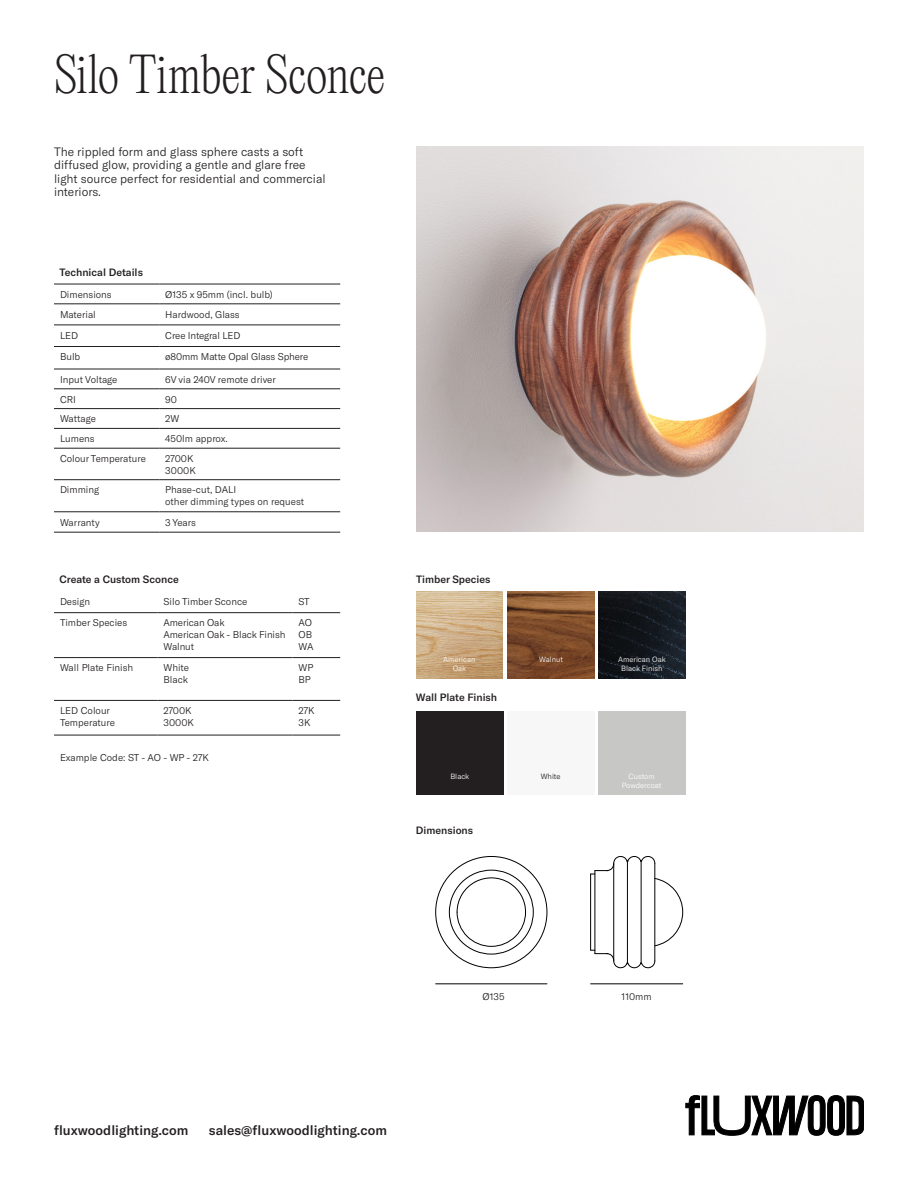
<style>
.page{position:relative;width:918px;height:1188px;background:#fff}
.page>*{position:absolute;margin:0;border:0;box-sizing:border-box;transform-origin:0 0}
.FW_Body_Copy_-_Pull_Out_Quote{font:200 48px "PP Editorial New";letter-spacing:-.015em;color:#231f20}
.t1{font:500 13.5px "GT America";color:#231f20}
.t2{font:300 13.35px "GT America";color:#000}
.t3{font:300 12px/13.5px "GT America";color:#231f20}
.t4{font:500 10.5px "GT America";color:#231f20}
.order_info_table{font:300 9.75px/11.7px "GT America";color:#231f20}
.Product_Description_Title{font:300 9px "GT America";color:#fff}
.Product_Description_Title-2{font:300 7.5px/9px "GT America";color:#fff;text-align:center}
.Product_Description_Title-3{font:300 7.5px "GT America";color:#231f20}
.s1{font-family:"Myriad Pro";font-weight:400}
</style>
<div class="page">
<svg style="left:686px;top:1096px;width:178px;height:39px"></svg>
<hr style="left:54px;top:284px;width:105px;height:1px;background:#231f20">
<hr style="left:159px;top:284px;width:181px;height:1px;background:#231f20">
<hr style="left:54px;top:304px;width:105px;height:1px;background:#231f20">
<hr style="left:159px;top:304px;width:181px;height:1px;background:#231f20">
<hr style="left:54px;top:325px;width:105px;height:1px;background:#231f20">
<hr style="left:159px;top:325px;width:181px;height:1px;background:#231f20">
<hr style="left:54px;top:346px;width:105px;height:1px;background:#231f20">
<hr style="left:159px;top:346px;width:181px;height:1px;background:#231f20">
<hr style="left:54px;top:369px;width:105px;height:1px;background:#231f20">
<hr style="left:159px;top:369px;width:181px;height:1px;background:#231f20">
<hr style="left:54px;top:389px;width:105px;height:1px;background:#231f20">
<hr style="left:159px;top:389px;width:181px;height:1px;background:#231f20">
<hr style="left:54px;top:408px;width:105px;height:1px;background:#231f20">
<hr style="left:159px;top:408px;width:181px;height:1px;background:#231f20">
<hr style="left:54px;top:428px;width:105px;height:1px;background:#231f20">
<hr style="left:159px;top:428px;width:181px;height:1px;background:#231f20">
<hr style="left:54px;top:448px;width:105px;height:1px;background:#231f20">
<hr style="left:159px;top:448px;width:181px;height:1px;background:#231f20">
<hr style="left:54px;top:479px;width:105px;height:1px;background:#231f20">
<hr style="left:159px;top:479px;width:181px;height:1px;background:#231f20">
<hr style="left:54px;top:512px;width:105px;height:1px;background:#231f20">
<hr style="left:159px;top:512px;width:181px;height:1px;background:#231f20">
<hr style="left:54px;top:532px;width:105px;height:1px;background:#231f20">
<hr style="left:159px;top:532px;width:181px;height:1px;background:#231f20">
<img style="left:416px;top:147px;width:448px;height:385px">
<hr style="left:54px;top:612px;width:104px;height:1px;background:#231f20">
<hr style="left:158px;top:612px;width:134px;height:1px;background:#231f20">
<hr style="left:292px;top:612px;width:48px;height:1px;background:#231f20">
<hr style="left:54px;top:657px;width:104px;height:1px;background:#231f20">
<hr style="left:158px;top:657px;width:134px;height:1px;background:#231f20">
<hr style="left:292px;top:657px;width:48px;height:1px;background:#231f20">
<hr style="left:54px;top:700px;width:104px;height:1px;background:#231f20">
<hr style="left:158px;top:700px;width:134px;height:1px;background:#231f20">
<hr style="left:292px;top:700px;width:48px;height:1px;background:#231f20">
<hr style="left:54px;top:735px;width:104px;height:1px;background:#231f20">
<hr style="left:158px;top:735px;width:134px;height:1px;background:#231f20">
<hr style="left:292px;top:735px;width:48px;height:1px;background:#231f20">
<div style="left:416px;top:711px;width:87px;height:84px;background:#231f20"></div>
<div style="left:598px;top:711px;width:87px;height:84px;background:#c7c7c6"></div>
<div style="left:507px;top:711px;width:87px;height:84px;background:#f7f7f8"></div>
<hr style="left:436px;top:984px;width:111px;height:1px;background:#000">
<hr style="left:590px;top:874px;width:1px;height:76px;background:#000">
<hr style="left:591px;top:984px;width:92px;height:1px;background:#000">
<svg style="left:435px;top:856px;width:113px;height:113px"></svg>
<svg style="left:591px;top:856px;width:92px;height:113px"></svg>
<img style="left:416px;top:592px;width:87px;height:86px">
<img style="left:508px;top:592px;width:87px;height:86px">
<img style="left:598px;top:592px;width:87px;height:86px">
<p class="FW_Body_Copy_-_Pull_Out_Quote" style="left:54px;top:42px;width:333px">Silo Timber Sconce</p>
<p class="t3" style="left:54px;top:145px;width:273px">The rippled form and glass sphere casts a soft diffused glow, providing a gentle and glare free light source perfect for residential and commercial interiors.</p>
<p class="t4" style="left:59px;top:266px;width:85px">Technical Details</p>
<p class="order_info_table" style="left:60px;top:289px;width:53px">Dimensions</p>
<p class="order_info_table" style="left:165px;top:289px;width:109px">Ø135 x 95mm (incl. bulb)</p>
<p class="order_info_table" style="left:60px;top:308px;width:37px">Material</p>
<p class="order_info_table" style="left:165px;top:308px;width:76px">Hardwood, Glass</p>
<p class="order_info_table" style="left:60px;top:329px;width:20px">LED</p>
<p class="order_info_table" style="left:165px;top:329px;width:77px">Cree Integral LED</p>
<p class="order_info_table" style="left:60px;top:351px;width:22px">Bulb</p>
<p class="order_info_table" style="left:165px;top:351px;width:145px">ø80mm Matte Opal Glass Sphere</p>
<p class="order_info_table" style="left:60px;top:374px;width:59px">Input Voltage</p>
<p class="order_info_table" style="left:165px;top:374px;width:112px">6V via 240V remote driver</p>
<p class="order_info_table" style="left:60px;top:393px;width:18px">CRI</p>
<p class="order_info_table" style="left:165px;top:393px;width:13px">90</p>
<p class="order_info_table" style="left:60px;top:413px;width:37px">Wattage</p>
<p class="order_info_table" style="left:165px;top:413px;width:16px">2W</p>
<p class="order_info_table" style="left:60px;top:433px;width:36px">Lumens</p>
<p class="order_info_table" style="left:165px;top:433px;width:64px">450lm approx.</p>
<p class="order_info_table" style="left:60px;top:453px;width:87px">Colour Temperature</p>
<p class="order_info_table" style="left:165px;top:453px;width:30px">2700K</p>
<p class="order_info_table" style="left:165px;top:464px;width:32px">3000K</p>
<p class="order_info_table" style="left:60px;top:484px;width:41px">Dimming</p>
<p class="order_info_table" style="left:165px;top:484px;width:73px">Phase-cut, DALI</p>
<p class="order_info_table" style="left:165px;top:496px;width:140px">other dimming types on request</p>
<p class="order_info_table" style="left:60px;top:516px;width:41px">Warranty</p>
<p class="order_info_table" style="left:165px;top:516px;width:32px">3 Years</p>
<p class="t4" style="left:59px;top:573px;width:121px">Create a Custom Sconce</p>
<p class="t4" style="left:416px;top:573px;width:76px">Timber Species</p>
<p class="order_info_table" style="left:60px;top:596px;width:32px">Design</p>
<p class="order_info_table" style="left:164px;top:596px;width:85px">Silo Timber Sconce</p>
<p class="order_info_table" style="left:298px;top:596px;width:13px">ST</p>
<p class="order_info_table" style="left:60px;top:617px;width:69px">Timber Species</p>
<p class="order_info_table" style="left:164px;top:617px;width:63px">American Oak</p>
<p class="order_info_table" style="left:164px;top:629px;width:123px">American Oak - Black Finish</p>
<p class="order_info_table" style="left:164px;top:641px;width:32px">Walnut</p>
<p class="order_info_table" style="left:298px;top:617px;width:15px">AO</p>
<p class="order_info_table" style="left:298px;top:629px;width:15px">OB</p>
<p class="order_info_table" style="left:298px;top:641px;width:17px">WA</p>
<p class="order_info_table" style="left:60px;top:662px;width:75px">Wall Plate Finish</p>
<p class="order_info_table" style="left:164px;top:662px;width:27px">White<br>Black</p>
<p class="order_info_table" style="left:298px;top:662px;width:16px">WP</p>
<p class="order_info_table" style="left:298px;top:674px;width:14px">BP</p>
<p class="order_info_table" style="left:60px;top:705px;width:52px">LED Colour</p>
<p class="order_info_table" style="left:60px;top:717px;width:56px">Temperature</p>
<p class="order_info_table" style="left:164px;top:705px;width:30px">2700K</p>
<p class="order_info_table" style="left:164px;top:717px;width:32px">3000K</p>
<p class="order_info_table" style="left:60px;top:751px;width:151px">Example Code: ST - AO - WP - 27K</p>
<p class="order_info_table" style="left:298px;top:705px;width:18px">27K</p>
<p class="order_info_table" style="left:298px;top:717px;width:14px">3K</p>
<p class="Product_Description_Title-2" style="left:443px;top:655px;width:34px">American<br>Oak</p>
<p class="Product_Description_Title-2" style="left:539px;top:655px;width:25px">Walnut</p>
<p class="t4" style="left:416px;top:691px;width:83px">Wall Plate Finish</p>
<p class="Product_Description_Title-2" style="left:450px;top:772px;width:20px">Black</p>
<p class="t4" style="left:416px;top:824px;width:59px">Dimensions</p>
<p class="Product_Description_Title-3" style="left:541px;top:772px;width:21px">White</p>
<p class="Product_Description_Title-2" style="left:618px;top:655px;width:49px">American Oak</p>
<p class="Product_Description_Title-2" style="left:621px;top:664px;width:43px">Black Finish</p>
<p class="Product_Description_Title" style="left:615px;top:660px;width:33px">Custom</p>
<p class="Product_Description_Title-2" style="left:629px;top:772px;width:28px">Custom</p>
<p class="Product_Description_Title-2" style="left:622px;top:781px;width:41px">Powdercoat</p>
<h2 class="t1" style="left:54px;top:1122px;width:136px">fluxwoodlighting.com</h2>
<h2 class="t1" style="left:209px;top:1122px;width:179px">sales@fluxwoodlighting.com</h2>
<p class="order_info_table" style="left:483px;top:990px;width:24px">Ø135</p>
<p class="order_info_table" style="left:622px;top:990px;width:32px">110mm</p>
<p class="t2" style="left:476px;top:989px;width:31px"><span class="s1">Ø</span>135</p>
<p class="t2" style="left:616px;top:989px;width:43px">110mm</p>
</div>
